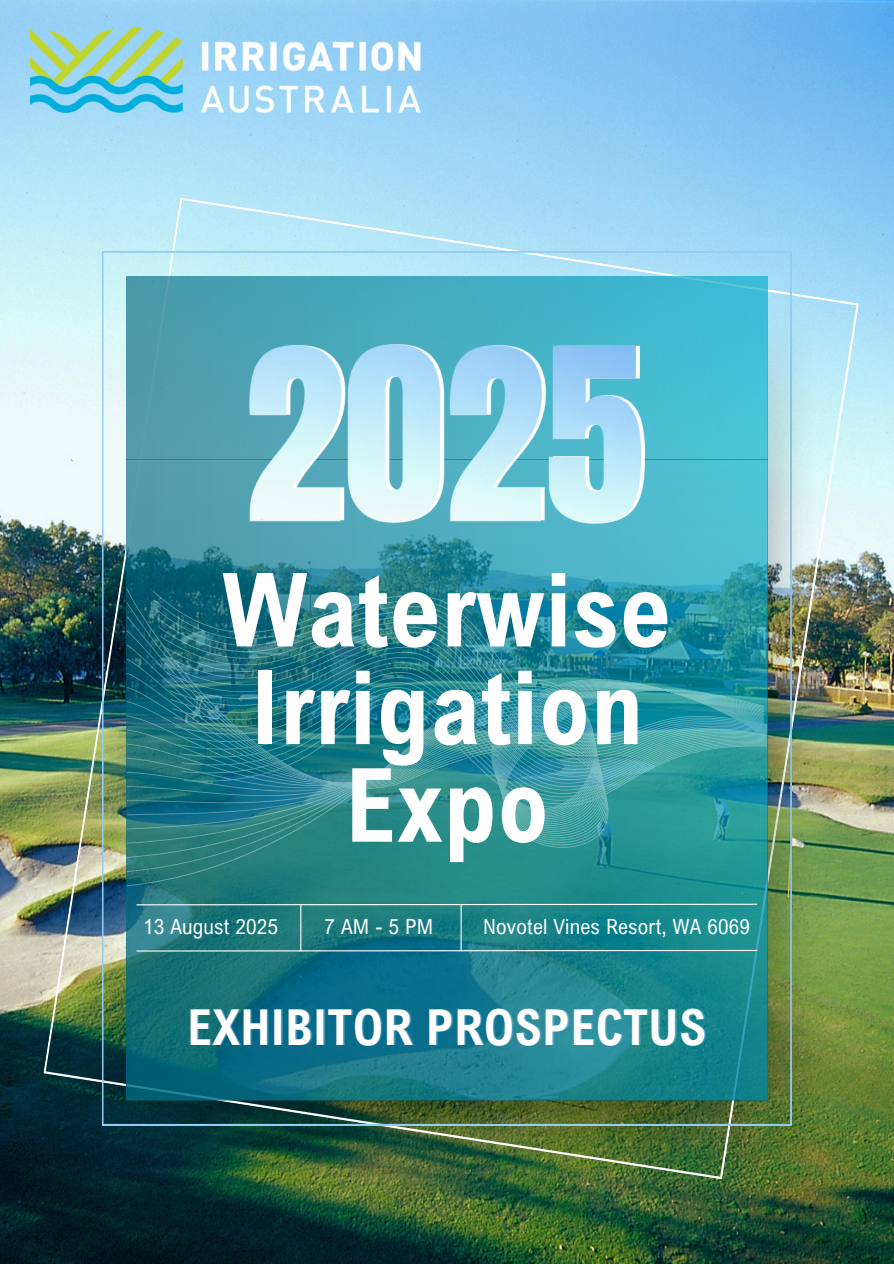
<style>
.page{position:relative;width:894px;height:1264px;background:#fff}
.page>*{position:absolute;margin:0;border:0;box-sizing:border-box;transform-origin:0 0}
.t1{font:700 102.45px/97.6px "Arial Nova Cond";letter-spacing:.005em;color:#fff;text-align:center}
.t2{font:700 49.5px "Arial Nova Cond";letter-spacing:.005em;color:#fff}
.t3{font:21px "Arial Nova Cond";letter-spacing:.005em;color:#fff}
</style>
<div class="page">
<img style="left:0;top:0;width:893px;height:1263px">
<img style="left:46px;top:1179px;width:802px;height:22px">
<img style="left:43px;top:197px;width:815px;height:982px">
<img style="left:102px;top:252px;width:689px;height:872px">
<hr style="left:460px;top:904px;width:1px;height:47px;background:#fff">
<img style="left:30px;top:27px;width:159px;height:86px">
<img style="left:199px;top:27px;width:221px;height:86px">
<hr style="left:300px;top:904px;width:1px;height:47px;background:#fff">
<img style="left:767px;top:276px;width:51px;height:855px">
<img style="left:249px;top:344px;width:391px;height:179px">
<svg style="left:135px;top:903px;width:623px;height:3px"></svg>
<svg style="left:135px;top:949px;width:623px;height:3px;background:#6cabb2"></svg>
<p class="t1" style="left:223px;top:559px;width:449px">Waterwise<br>Irrigation<br>Expo</p>
<p class="t3" style="left:143px;top:913px;width:136px">13 August 2025</p>
<p class="t3" style="left:324px;top:913px;width:110px">7AM-5PM</p>
<p class="t3" style="left:483px;top:913px;width:268px">Novotel Vines Resort, WA 6069</p>
<p class="t2" style="left:187px;top:996px;width:520px">EXHIBITOR PROSPECTUS</p>
</div>
